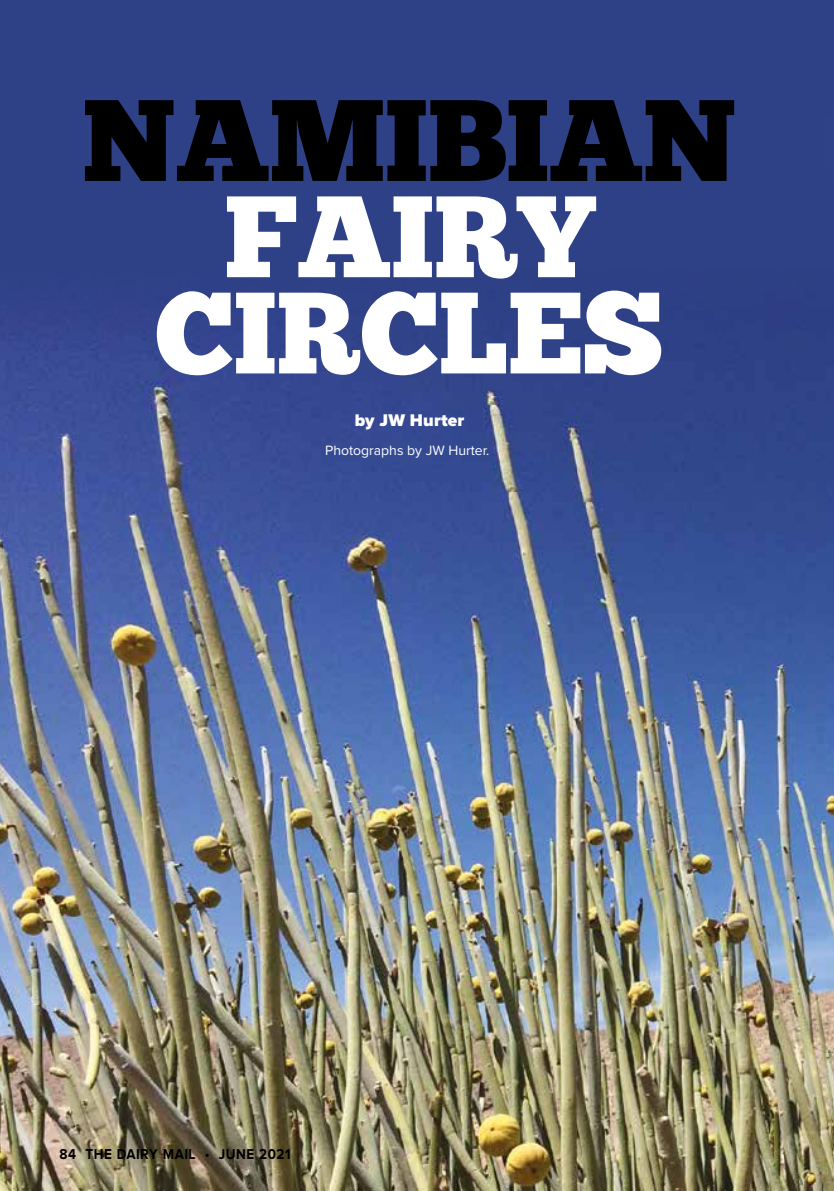
<style>
.page{position:relative;width:834px;height:1191px;background:#fff}
.page>*{position:absolute;margin:0;border:0;box-sizing:border-box;transform-origin:0 0}
.t1{font:115.5px/96.2px "Chunk Five";letter-spacing:-.01em;color:#fff;text-align:center}
.t2{font:115.5px "Chunk Five";letter-spacing:-.01em;color:#000}
.t3{font:900 17.5px "Proxima Nova";letter-spacing:.01em;color:#fff}
.t4{font:700 14.88px "Proxima Nova";letter-spacing:.04em;color:#000;scale:.9 1}
.t5{font:14px "Proxima Nova";color:#fff}
</style>
<div class="page">
<div style="left:0;top:0;width:833px;height:1191px;background:#2e4186"></div>
<img style="left:0;top:320px;width:833px;height:871px">
<div style="left:235px;top:261px;width:346px;height:319px;background:#fff;opacity:.75"></div>
<div style="left:765px;top:0;width:68px;height:372px;background:#2e4186"></div>
<h1 class="t2" style="left:82px;top:87px;width:656px">NAMIBIAN</h1>
<h1 class="t1" style="left:155px;top:195px;width:510px">FAIRY<br>CIRCLES</h1>
<p class="t3" style="left:354px;top:410px;width:111px">by JW Hurter</p>
<p class="t5" style="left:325px;top:442px;width:166px">Photographs by JW Hurter.</p>
<p class="t4" style="left:60px;top:1145px;width:258px">84 THE DAIRY MAIL • JUNE 2021</p>
</div>
